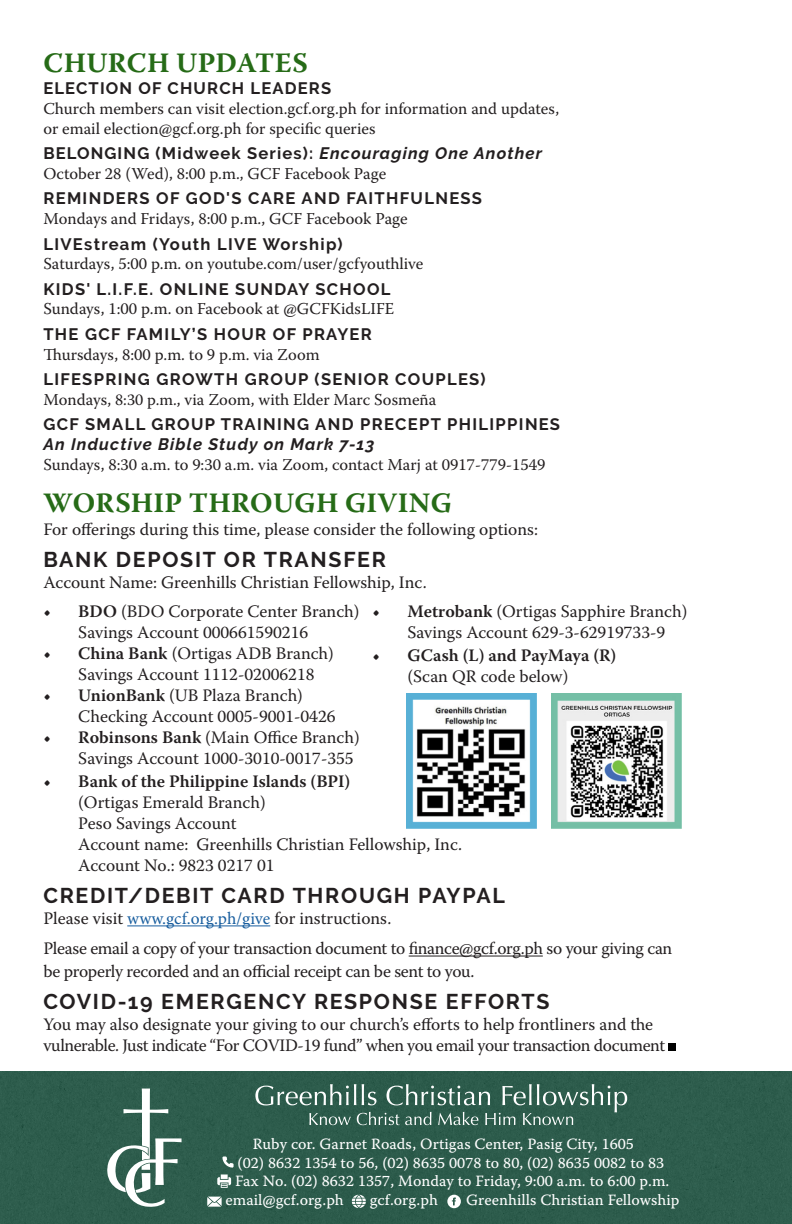
<style>
.page{position:relative;width:792px;height:1224px;background:#fff}
.page>*{position:absolute;margin:0;border:0;box-sizing:border-box;transform-origin:0 0}
.t1{font:700 28px "Warnock Pro";letter-spacing:.01em;color:#266b17}
.t2{font:700 21.4px "Raleway";letter-spacing:.08em;color:#231f20}
.t3{font:17.4px/21px "Warnock Pro";color:#231f20}
.t4{font:17.4px/23.2px "Warnock Pro";letter-spacing:-.02em;color:#231f20}
.t5{font:600 17.4px/21px "Warnock Pro";color:#231f20}
.t6{font:16.6px/19.8px "Warnock Pro";color:#231f20}
.t7{font:700 16.6px "Raleway";letter-spacing:.08em;color:#231f20}
.t8{font:italic 700 16.6px "Raleway";letter-spacing:.07em;color:#231f20}
.t9{font:15.6px "Warnock Pro Capt";color:#fff}
.s1{font-style:italic}
.s2{font-family:"Raleway";font-weight:700}
.s3{font-size:16.2px}
.s4{font-weight:600}
.s5{font-family:"Minion Pro";color:#175d9e}
.s6{font-weight:400}
</style>
<div class="page">
<div style="left:0;top:1071px;width:792px;height:153px;background:#2d5c4c"></div>
<svg style="left:255px;top:1084px;width:372px;height:41px;background:#4c7467"></svg>
<svg style="left:222px;top:1157px;width:12px;height:11px"></svg>
<svg style="left:217px;top:1174px;width:14px;height:14px"></svg>
<svg style="left:207px;top:1197px;width:15px;height:10px"></svg>
<svg style="left:352px;top:1195px;width:14px;height:13px"></svg>
<svg style="left:447px;top:1175px;width:29px;height:33px"></svg>
<hr style="left:127px;top:925px;width:143px;height:1px;background:#175d9e">
<hr style="left:409px;top:956px;width:134px;height:1px;background:#231f20">
<div style="left:668px;top:1043px;width:8px;height:8px;background:#000"></div>
<img style="left:406px;top:694px;width:131px;height:135px">
<img style="left:551px;top:694px;width:130px;height:135px">
<svg style="left:107px;top:1089px;width:75px;height:118px"></svg>
<p class="t1" style="left:44px;top:46px;width:266px">CHURCH UPDATES</p>
<p class="t7" style="left:43px;top:79px;width:289px">ELECTION OF CHURCH LEADERS</p>
<p class="t6" style="left:43px;top:99px;width:517px">Church members can visit election.gcf.org.ph for information and updates,</p>
<p class="t6" style="left:43px;top:118px;width:334px">or email election@gcf.org.ph for specific queries</p>
<p class="t7" style="left:43px;top:144px;width:500px">BELONGING (Midweek Series): <span class="s1">Encouraging One Another</span></p>
<p class="t6" style="left:43px;top:164px;width:344px">October 28 (Wed), 8:00 p.m., GCF Facebook Page</p>
<p class="t7" style="left:43px;top:189px;width:440px">REMINDERS OF GOD'S CARE AND FAITHFULNESS</p>
<p class="t6" style="left:43px;top:209px;width:366px">Mondays and Fridays, 8:00 p.m., GCF Facebook Page</p>
<p class="t6" style="left:43px;top:234px;width:382px"><span class="s2">LIVEstream (Youth LIVE Worship)<br></span>Saturdays, 5:00 p.m. on youtube.com/user/gcfyouthlive</p>
<p class="t7" style="left:43px;top:279px;width:349px">KIDS' L.I.F.E. ONLINE SUNDAY SCHOOL</p>
<p class="t6" style="left:43px;top:299px;width:352px">Sundays, 1:00 p.m. on Facebook at @GCFKidsLIFE</p>
<p class="t7" style="left:43px;top:324px;width:330px">THE GCF FAMILY’S HOUR OF PRAYER</p>
<p class="t6" style="left:43px;top:344px;width:278px">Thursdays, 8:00 p.m. to 9 p.m. via Zoom</p>
<p class="t7" style="left:43px;top:369px;width:444px">LIFESPRING GROWTH GROUP (SENIOR COUPLES)</p>
<p class="t6" style="left:43px;top:389px;width:394px">Mondays, <span class="s3">8:30 p.m.</span>, via Zoom, with Elder Marc Sosmeña</p>
<p class="t7" style="left:43px;top:415px;width:518px">GCF SMALL GROUP TRAINING AND PRECEPT PHILIPPINES</p>
<p class="t8" style="left:43px;top:434px;width:333px">An Inductive Bible Study on Mark 7-13</p>
<p class="t6" style="left:43px;top:454px;width:504px">Sundays, 8:30 a.m. to 9:30 a.m. via Zoom, contact Marj at 0917-779-1549</p>
<p class="t1" style="left:44px;top:485px;width:410px">WORSHIP THROUGH GIVING</p>
<p class="t3" style="left:43px;top:518px;width:496px">For offerings during this time, please consider the following options:</p>
<p class="t2" style="left:43px;top:547px;width:344px">BANK DEPOSIT OR TRANSFER</p>
<p class="t3" style="left:43px;top:571px;width:385px">Account Name: Greenhills Christian Fellowship, Inc.</p>
<p class="t3" style="left:78px;top:601px;width:283px;text-indent:-35px"><span class="s4">• BDO</span> (BDO Corporate Center Branch)<br>Savings Account 000661590216</p>
<p class="t3" style="left:78px;top:643px;width:257px;text-indent:-35px"><span class="s4">• China Bank</span> (Ortigas ADB Branch)<br>Savings Account 1112-02006218</p>
<p class="t3" style="left:78px;top:685px;width:259px;text-indent:-35px"><span class="s4">• UnionBank</span> (UB Plaza Branch)<br>Checking Account 0005-9001-0426</p>
<p class="t3" style="left:78px;top:727px;width:283px;text-indent:-35px"><span class="s4">• Robinsons Bank</span> (Main Office Branch)<br>Savings Account 1000-3010-0017-355</p>
<p class="t5" style="left:43px;top:771px;width:309px">• Bank of the Philippine Islands (BPI)</p>
<p class="t3" style="left:78px;top:792px;width:189px">(Ortigas Emerald Branch)</p>
<p class="t3" style="left:78px;top:813px;width:160px">Peso Savings Account</p>
<p class="t3" style="left:78px;top:834px;width:385px">Account name: Greenhills Christian Fellowship, Inc.</p>
<p class="t3" style="left:78px;top:855px;width:198px">Account No.: 9823 0217 01</p>
<p class="t2" style="left:43px;top:883px;width:463px">CREDIT/DEBIT CARD THROUGH PAYPAL</p>
<p class="t3" style="left:43px;top:908px;width:350px">Please visit <span class="s5">www.gcf.org.ph/give</span> for instructions.</p>
<p class="t4" style="left:43px;top:936px;width:631px">Please email a copy of your transaction document to finance@gcf.org.ph so your giving can be properly recorded and an official receipt can be sent to you.</p>
<p class="t2" style="left:43px;top:989px;width:508px">COVID-19 EMERGENCY RESPONSE EFFORTS</p>
<p class="t3" style="left:43px;top:1014px;width:623px">You may also designate your giving to our church’s efforts to help frontliners and the vulnerable. Just indicate “For COVID-19 fund” when you email your transaction document</p>
<p class="t3" style="left:407px;top:601px;width:281px;text-indent:-35px"><span class="s4">• Metrobank</span> (Ortigas Sapphire Branch)<br>Savings Account 629-3-62919733-9</p>
<p class="t5" style="left:407px;top:645px;width:210px;text-indent:-35px">• GCash (L) and PayMaya (R) <span class="s6">(Scan QR code below)</span></p>
<p class="t9" style="left:253px;top:1134px;width:383px">Ruby cor. Garnet Roads, Ortigas Center, Pasig City, 1605</p>
<p class="t9" style="left:238px;top:1153px;width:428px">(02) 8632 1354 to 56, (02) 8635 0078 to 80, (02) 8635 0082 to 83</p>
<p class="t9" style="left:235px;top:1172px;width:436px">Fax No. (02) 8632 1357, Monday to Friday, 9:00 a.m. to 6:00 p.m.</p>
<p class="t9" style="left:226px;top:1191px;width:120px">email@gcf.org.ph</p>
<p class="t9" style="left:370px;top:1191px;width:70px">gcf.org.ph</p>
<p class="t9" style="left:466px;top:1191px;width:215px">Greenhills Christian Fellowship</p>
</div>
